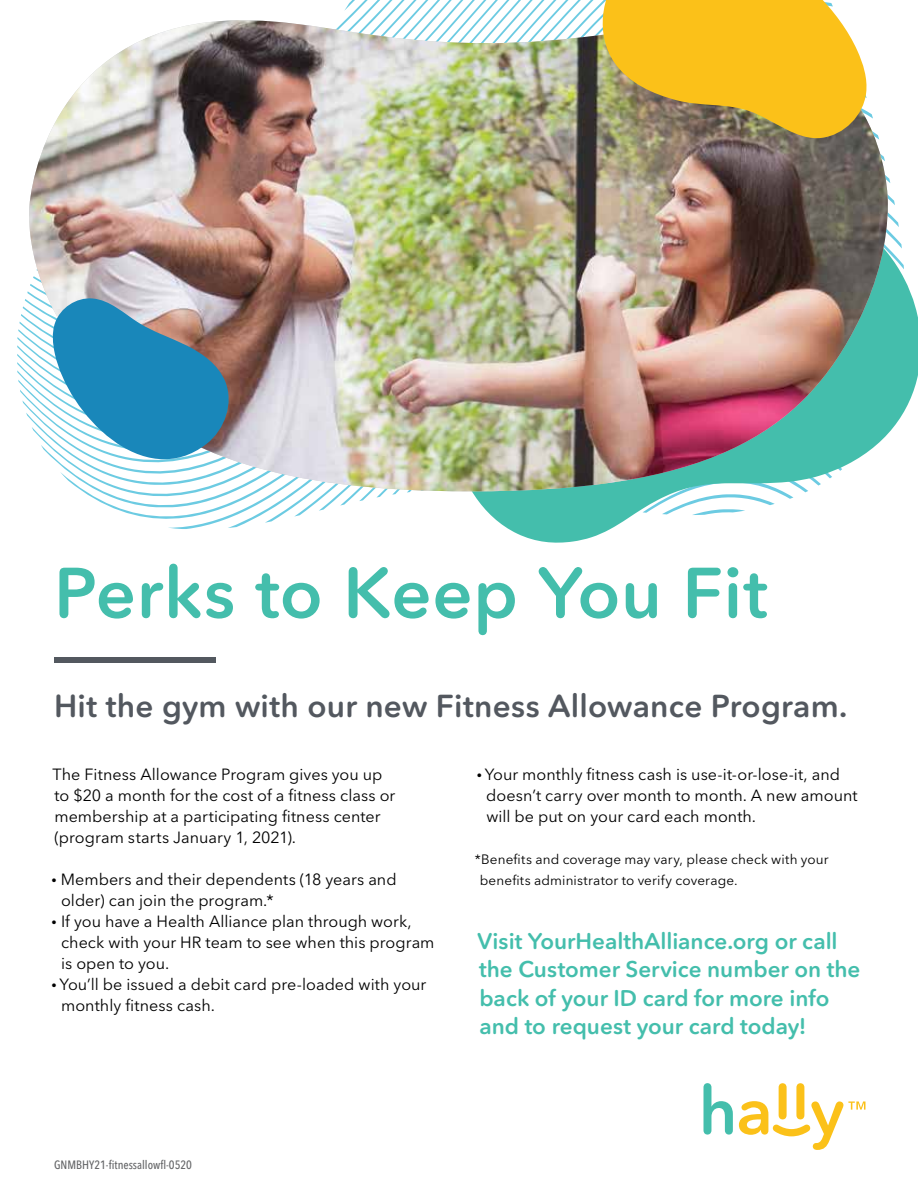
<style>
.page{position:relative;width:918px;height:1188px;background:#fff}
.page>*{position:absolute;margin:0;border:0;box-sizing:border-box;transform-origin:0 0}
.t1{font:600 70.5px "Avenir Next Rounded Pro";letter-spacing:.01em;color:#44beac}
.t2{font:600 31.5px "Avenir Next Rounded Pro";letter-spacing:.005em;color:#53585f}
.t3{font:600 22.5px/28.5px "Avenir Next Rounded Pro";color:#44beac}
.t4{font:16.2px/21px "Avenir Next LT Pro";color:#000}
.t5{font:13.5px/21px "Avenir Next LT Pro";letter-spacing:.01em;color:#000}
.t6{font:500 condensed 12px "Avenir Next LT Pro";color:#636466}
.s1{font-weight:300;font-size:10.5px}
</style>
<div class="page">
<div style="left:54px;top:657px;width:162px;height:6px;background:#53585f"></div>
<svg style="left:443px;top:177px;width:475px;height:366px"></svg>
<img style="left:29px;top:20px;width:859px;height:471px">
<svg style="left:52px;top:297px;width:182px;height:196px"></svg>
<svg style="left:596px;top:0;width:272px;height:141px;background:#deb437"></svg>
<svg style="left:704px;top:1083px;width:29px;height:52px"></svg>
<svg style="left:739px;top:1083px;width:126px;height:67px"></svg>
<h1 class="t1" style="left:54px;top:550px;width:715px">Perks to Keep You Fit</h1>
<h2 class="t2" style="left:54px;top:687px;width:795px">Hit the gym with our new Fitness Allowance Program.</h2>
<p class="t4" style="left:52px;top:764px;width:344px">The Fitness Allowance Program gives you up to $20 a month for the cost of a fitness class or membership at a participating fitness center (program starts January 1, 2021).</p>
<p class="t4" style="left:61px;top:869px;width:337px;text-indent:-9px"><span class="s1">•</span> Members and their dependents (18 years and older) can join the program.*</p>
<p class="t4" style="left:61px;top:911px;width:375px;text-indent:-9px"><span class="s1">•</span> If you have a Health Alliance plan through work, check with your HR team to see when this program is open to you.</p>
<p class="t4" style="left:61px;top:974px;width:367px;text-indent:-10px"><span class="s1">•</span> You’ll be issued a debit card pre-loaded with your monthly fitness cash.</p>
<p class="t4" style="left:486px;top:764px;width:373px;text-indent:-9px"><span class="s1">•</span> Your monthly fitness cash is use-it-or-lose-it, and doesn’t carry over month to month. A new amount will be put on your card each month.</p>
<p class="t5" style="left:480px;top:849px;width:350px;text-indent:-5px">*Benefits and coverage may vary, please check with your benefits administrator to verify coverage.</p>
<h3 class="t3" style="left:478px;top:927px;width:384px">Visit YourHealthAlliance.org or call the Customer Service number on the back of your ID card for more info and to request your card today!</h3>
<p class="t6" style="left:54px;top:1158px;width:139px">GNMBHY21-fitnessallowfl-0520</p>
</div>
